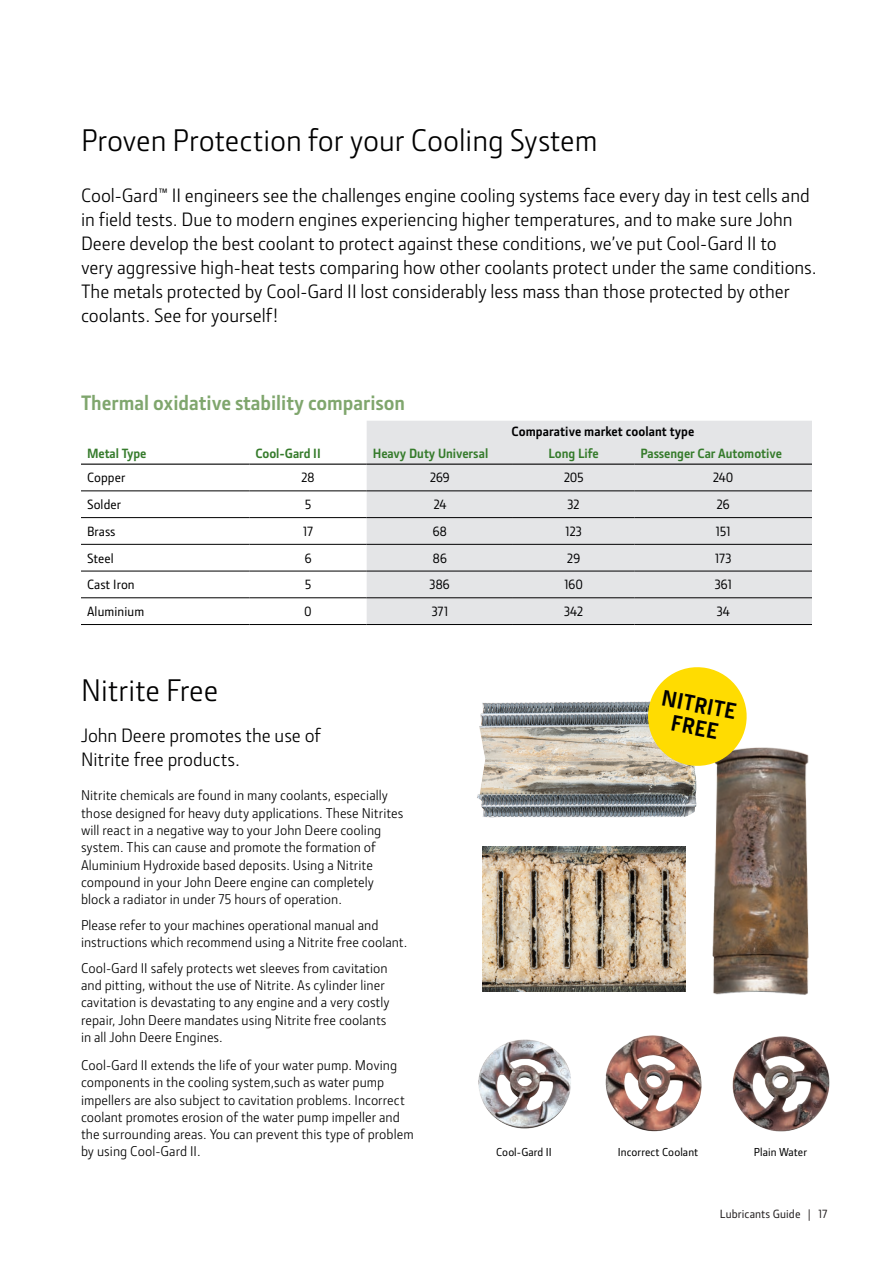
<style>
.page{position:relative;width:893px;height:1263px;background:#fff}
.page>*{position:absolute;margin:0;border:0;box-sizing:border-box;transform-origin:0 0}
.JD_-_21_pt_Headline{font:31.5px "JD Sans Pro";color:#000001}
.t1{font:700 22.8px/22.5px "JD Sans Pro";color:#000001;text-align:center}
.JD___14_pt_Subtitle{font:700 21px "JD Sans Pro";color:#7fa66d}
.JD___13_pt_Introduct{font:19.5px/24px "JD Sans Pro";color:#000001}
.JD3_-_Body_Copy{font:14.25px/17.2px "JD Sans Pro";letter-spacing:.005em;color:#000001}
.JD5_-_Table_Copy{font:500 13.5px "JD Sans Pro";letter-spacing:.005em;color:#000001}
.JD_-_Table_Subheader{font:700 13.5px "JD Sans Pro";color:#357b2b}
.JD5_-_Table_Copy-2{font:700 13.5px "JD Sans Pro";letter-spacing:.01em;color:#000001}
.t2{font:500 12px "JD Sans Pro";letter-spacing:.01em;color:#231f20}
.JD3_-_Body_Copy-2{font:500 11.55px "JD Sans Pro";letter-spacing:.01em;color:#000001}
</style>
<div class="page">
<div style="left:367px;top:421px;width:445px;height:203px;background:#e4e5e7"></div>
<hr style="left:81px;top:491px;width:168px;height:1px;background:#000001">
<hr style="left:249px;top:491px;width:118px;height:1px;background:#000001">
<hr style="left:513px;top:491px;width:121px;height:1px;background:#000001">
<hr style="left:634px;top:491px;width:178px;height:1px;background:#000001">
<hr style="left:81px;top:517px;width:168px;height:1px;background:#000001">
<hr style="left:249px;top:517px;width:118px;height:1px;background:#000001">
<hr style="left:513px;top:517px;width:121px;height:1px;background:#000001">
<hr style="left:634px;top:517px;width:178px;height:1px;background:#000001">
<hr style="left:81px;top:544px;width:168px;height:1px;background:#000001">
<hr style="left:249px;top:544px;width:118px;height:1px;background:#000001">
<hr style="left:513px;top:544px;width:121px;height:1px;background:#000001">
<hr style="left:634px;top:544px;width:178px;height:1px;background:#000001">
<hr style="left:81px;top:571px;width:168px;height:1px;background:#000001">
<hr style="left:249px;top:571px;width:118px;height:1px;background:#000001">
<hr style="left:513px;top:571px;width:121px;height:1px;background:#000001">
<hr style="left:634px;top:571px;width:178px;height:1px;background:#000001">
<hr style="left:81px;top:597px;width:168px;height:1px;background:#000001">
<hr style="left:249px;top:597px;width:118px;height:1px;background:#000001">
<hr style="left:513px;top:597px;width:121px;height:1px;background:#000001">
<hr style="left:634px;top:597px;width:178px;height:1px;background:#000001">
<hr style="left:81px;top:624px;width:168px;height:1px;background:#000001">
<hr style="left:249px;top:624px;width:118px;height:1px;background:#000001">
<hr style="left:513px;top:624px;width:121px;height:1px;background:#000001">
<hr style="left:634px;top:624px;width:178px;height:1px;background:#000001">
<hr style="left:81px;top:464px;width:168px;height:1px;background:#000001">
<hr style="left:249px;top:464px;width:118px;height:1px;background:#000001">
<hr style="left:513px;top:464px;width:121px;height:1px;background:#000001">
<hr style="left:634px;top:464px;width:178px;height:1px;background:#000001">
<hr style="left:367px;top:464px;width:146px;height:1px;background:#000001">
<hr style="left:367px;top:491px;width:146px;height:1px;background:#000001">
<hr style="left:367px;top:517px;width:146px;height:1px;background:#000001">
<hr style="left:367px;top:544px;width:146px;height:1px;background:#000001">
<hr style="left:367px;top:571px;width:146px;height:1px;background:#000001">
<hr style="left:367px;top:597px;width:146px;height:1px;background:#000001">
<hr style="left:367px;top:624px;width:146px;height:1px;background:#000001">
<img style="left:477px;top:701px;width:191px;height:117px">
<img style="left:668px;top:747px;width:141px;height:248px">
<img style="left:483px;top:847px;width:203px;height:144px">
<svg style="left:644px;top:667px;width:107px;height:103px"></svg>
<img style="left:472px;top:1033px;width:103px;height:103px;border-radius:51px">
<img style="left:598px;top:1033px;width:103px;height:103px;border-radius:51px">
<img style="left:729px;top:1033px;width:103px;height:103px;border-radius:51px">
<p class="JD_-_21_pt_Headline" style="left:81px;top:120px;width:518px">Proven Protection for your Cooling System</p>
<p class="JD___13_pt_Introduct" style="left:81px;top:182px;width:737px">Cool-Gard™ II engineers see the challenges engine cooling systems face every day in test cells and in field tests. Due to modern engines experiencing higher temperatures, and to make sure John Deere develop the best coolant to protect against these conditions, we’ve put Cool-Gard II to<br>very aggressive high-heat tests comparing how other coolants protect under the same conditions.<br>The metals protected by Cool-Gard II lost considerably less mass than those protected by other coolants. See for yourself!</p>
<p class="JD___14_pt_Subtitle" style="left:81px;top:389px;width:325px">Thermal oxidative stability comparison</p>
<p class="JD5_-_Table_Copy-2" style="left:511px;top:423px;width:184px">Comparative market coolant type</p>
<p class="JD_-_Table_Subheader" style="left:87px;top:445px;width:61px">Metal Type</p>
<p class="JD_-_Table_Subheader" style="left:255px;top:445px;width:67px">Cool-Gard II</p>
<p class="JD_-_Table_Subheader" style="left:373px;top:445px;width:117px">Heavy Duty Universal</p>
<p class="JD_-_Table_Subheader" style="left:549px;top:445px;width:52px">Long Life</p>
<p class="JD_-_Table_Subheader" style="left:640px;top:445px;width:143px">Passenger Car Automotive</p>
<p class="JD5_-_Table_Copy" style="left:87px;top:469px;width:40px">Copper</p>
<p class="JD5_-_Table_Copy" style="left:301px;top:469px;width:15px">28</p>
<p class="JD5_-_Table_Copy" style="left:430px;top:469px;width:22px">269</p>
<p class="JD5_-_Table_Copy" style="left:564px;top:469px;width:21px">205</p>
<p class="JD5_-_Table_Copy" style="left:713px;top:469px;width:22px">240</p>
<p class="JD5_-_Table_Copy" style="left:87px;top:495px;width:36px">Solder</p>
<p class="JD5_-_Table_Copy" style="left:305px;top:495px;width:8px">5</p>
<p class="JD5_-_Table_Copy" style="left:433px;top:495px;width:14px">24</p>
<p class="JD5_-_Table_Copy" style="left:568px;top:495px;width:14px">32</p>
<p class="JD5_-_Table_Copy" style="left:716px;top:495px;width:15px">26</p>
<p class="JD5_-_Table_Copy" style="left:87px;top:522px;width:30px">Brass</p>
<p class="JD5_-_Table_Copy" style="left:303px;top:522px;width:12px">17</p>
<p class="JD5_-_Table_Copy" style="left:432px;top:522px;width:16px">68</p>
<p class="JD5_-_Table_Copy" style="left:565px;top:522px;width:18px">123</p>
<p class="JD5_-_Table_Copy" style="left:716px;top:522px;width:16px">151</p>
<p class="JD5_-_Table_Copy" style="left:87px;top:549px;width:28px">Steel</p>
<p class="JD5_-_Table_Copy" style="left:304px;top:549px;width:9px">6</p>
<p class="JD5_-_Table_Copy" style="left:432px;top:549px;width:16px">86</p>
<p class="JD5_-_Table_Copy" style="left:567px;top:549px;width:15px">29</p>
<p class="JD5_-_Table_Copy" style="left:715px;top:549px;width:18px">173</p>
<p class="JD5_-_Table_Copy" style="left:87px;top:576px;width:49px">Cast Iron</p>
<p class="JD5_-_Table_Copy" style="left:305px;top:576px;width:8px">5</p>
<p class="JD5_-_Table_Copy" style="left:430px;top:576px;width:22px">386</p>
<p class="JD5_-_Table_Copy" style="left:564px;top:576px;width:20px">160</p>
<p class="JD5_-_Table_Copy" style="left:715px;top:576px;width:19px">361</p>
<p class="JD5_-_Table_Copy" style="left:87px;top:602px;width:59px">Aluminium</p>
<p class="JD5_-_Table_Copy" style="left:304px;top:602px;width:9px">0</p>
<p class="JD5_-_Table_Copy" style="left:432px;top:602px;width:18px">371</p>
<p class="JD5_-_Table_Copy" style="left:564px;top:602px;width:21px">342</p>
<p class="JD5_-_Table_Copy" style="left:717px;top:602px;width:15px">34</p>
<p class="JD_-_21_pt_Headline" style="left:81px;top:670px;width:139px">Nitrite Free</p>
<p class="JD___13_pt_Introduct" style="left:81px;top:723px;width:242px">John Deere promotes the use of<br>Nitrite free products.</p>
<p class="JD3_-_Body_Copy" style="left:81px;top:787px;width:324px">Nitrite chemicals are found in many coolants, especially those designed for heavy duty applications. These Nitrites will react in a negative way to your John Deere cooling system. This can cause and promote the formation of Aluminium Hydroxide based deposits. Using a Nitrite compound in your John Deere engine can completely block a radiator in under 75 hours of operation.</p>
<p class="JD3_-_Body_Copy" style="left:81px;top:916px;width:328px">Please refer to your machines operational manual and instructions which recommend using a Nitrite free coolant.</p>
<p class="JD3_-_Body_Copy" style="left:81px;top:959px;width:310px">Cool-Gard II safely protects wet sleeves from cavitation and pitting, without the use of Nitrite. As cylinder liner cavitation is devastating to any engine and a very costly repair, John Deere mandates using Nitrite free coolants in all John Deere Engines.</p>
<p class="JD3_-_Body_Copy" style="left:81px;top:1056px;width:334px">Cool-Gard II extends the life of your water pump. Moving components in the cooling system,such as water pump impellers are also subject to cavitation problems. Incorrect coolant promotes erosion of the water pump impeller and the surrounding areas. You can prevent this type of problem by using Cool-Gard II.</p>
<p class="t1" style="left:664px;top:686px;width:77px;rotate:11deg">NITRITE<br>FREE</p>
<p class="JD3_-_Body_Copy-2" style="left:496px;top:1144px;width:57px">Cool-Gard II</p>
<p class="JD3_-_Body_Copy-2" style="left:618px;top:1144px;width:82px">Incorrect Coolant</p>
<p class="JD3_-_Body_Copy-2" style="left:754px;top:1144px;width:55px">Plain Water</p>
<p class="t2" style="left:720px;top:1205px;width:109px">Lubricants Guide | 17</p>
</div>
